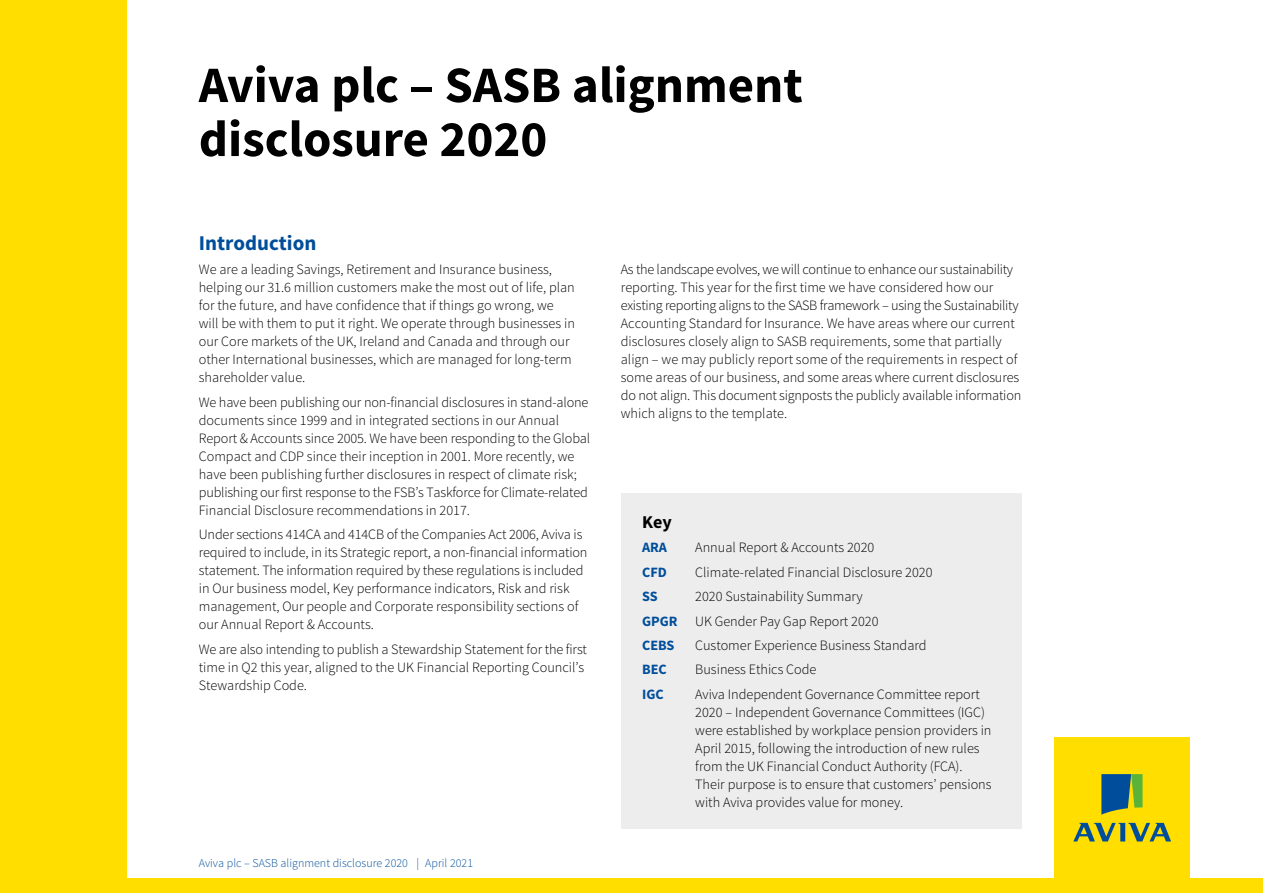
<style>
.page{position:relative;width:1263px;height:893px;background:#fff}
.page>*{position:absolute;margin:0;border:0;box-sizing:border-box;transform-origin:0 0}
.t1{font:700 51px/54px "Source Sans Pro";color:#000}
.t2{font:700 21px "Source Sans Pro";color:#004e9b}
.t3{font:700 18px "Source Sans Pro";color:#000}
.t4{font:300 14.25px/18px "Source Sans Pro";color:#000}
.t5{font:700 14.25px "Source Sans Pro";color:#004e9b}
.t6{font:300 12px "Source Sans Pro";color:#004e9b}
.s1{font-weight:700;color:#004e9b}
</style>
<div class="page">
<div style="left:0;top:0;width:126px;height:892px;background:#ffde00"></div>
<div style="left:1054px;top:737px;width:136px;height:148px;background:#ffde00"></div>
<svg style="left:1073px;top:823px;width:98px;height:18px"></svg>
<svg style="left:1101px;top:774px;width:41px;height:41px"></svg>
<div style="left:0;top:879px;width:1263px;height:14px;background:#ffde00"></div>
<div style="left:621px;top:493px;width:401px;height:336px;background:#ededed"></div>
<h1 class="t1" style="left:199px;top:60px;width:605px">Aviva plc – SASB alignment disclosure 2020</h1>
<h2 class="t2" style="left:199px;top:230px;width:119px">Introduction</h2>
<p class="t4" style="left:199px;top:261px;width:378px">We are a leading Savings, Retirement and Insurance business, helping our 31.6 million customers make the most out of life, plan for the future, and have confidence that if things go wrong, we will be with them to put it right. We operate through businesses in our Core markets of the UK, Ireland and Canada and through our other International businesses, which are managed for long-term shareholder value.</p>
<p class="t4" style="left:199px;top:393px;width:393px">We have been publishing our non-financial disclosures in stand-alone documents since 1999 and in integrated sections in our Annual Report &amp; Accounts since 2005. We have been responding to the Global Compact and CDP since their inception in 2001. More recently, we have been publishing further disclosures in respect of climate risk; publishing our first response to the FSB’s Taskforce for Climate-related Financial Disclosure recommendations in 2017.</p>
<p class="t4" style="left:199px;top:526px;width:390px">Under sections 414CA and 414CB of the Companies Act 2006, Aviva is required to include, in its Strategic report, a non-financial information statement. The information required by these regulations is included in Our business model, Key performance indicators, Risk and risk management, Our people and Corporate responsibility sections of our Annual Report &amp; Accounts.</p>
<p class="t4" style="left:199px;top:640px;width:390px">We are also intending to publish a Stewardship Statement for the first time in Q2 this year, aligned to the UK Financial Reporting Council’s<br>Stewardship Code.</p>
<p class="t6" style="left:199px;top:855px;width:276px">Aviva plc – SASB alignment disclosure 2020 | April 2021</p>
<p class="t4" style="left:621px;top:261px;width:402px">As the landscape evolves, we will continue to enhance our sustainability reporting. This year for the first time we have considered how our existing reporting aligns to the SASB framework – using the Sustainability Accounting Standard for Insurance. We have areas where our current disclosures closely align to SASB requirements, some that partially align – we may publicly report some of the requirements in respect of some areas of our business, and some areas where current disclosures do not align. This document signposts the publicly available information which aligns to the template.</p>
<p class="t3" style="left:642px;top:510px;width:31px">Key</p>
<p class="t5" style="left:642px;top:538px;width:26px">ARA</p>
<p class="t4" style="left:695px;top:539px;width:181px">Annual Report &amp; Accounts 2020</p>
<p class="t5" style="left:642px;top:563px;width:26px">CFD</p>
<p class="t4" style="left:695px;top:563px;width:239px">Climate-related Financial Disclosure 2020</p>
<p class="t5" style="left:642px;top:587px;width:17px">SS</p>
<p class="t4" style="left:642px;top:584px;width:238px;line-height:24.5px;text-indent:53px">2020 Sustainability Summary<br><span class="s1">GPGR</span> UK Gender Pay Gap Report 2020<br><span class="s1">CEBS</span></p>
<p class="t4" style="left:695px;top:636px;width:233px">Customer Experience Business Standard</p>
<p class="t5" style="left:642px;top:660px;width:26px">BEC</p>
<p class="t4" style="left:695px;top:661px;width:123px">Business Ethics Code</p>
<p class="t5" style="left:642px;top:685px;width:23px">IGC</p>
<p class="t4" style="left:695px;top:685px;width:298px">Aviva Independent Governance Committee report 2020 – Independent Governance Committees (IGC) were established by workplace pension providers in April 2015, following the introduction of new rules from the UK Financial Conduct Authority (FCA).<br>Their purpose is to ensure that customers’ pensions with Aviva provides value for money.</p>
</div>
